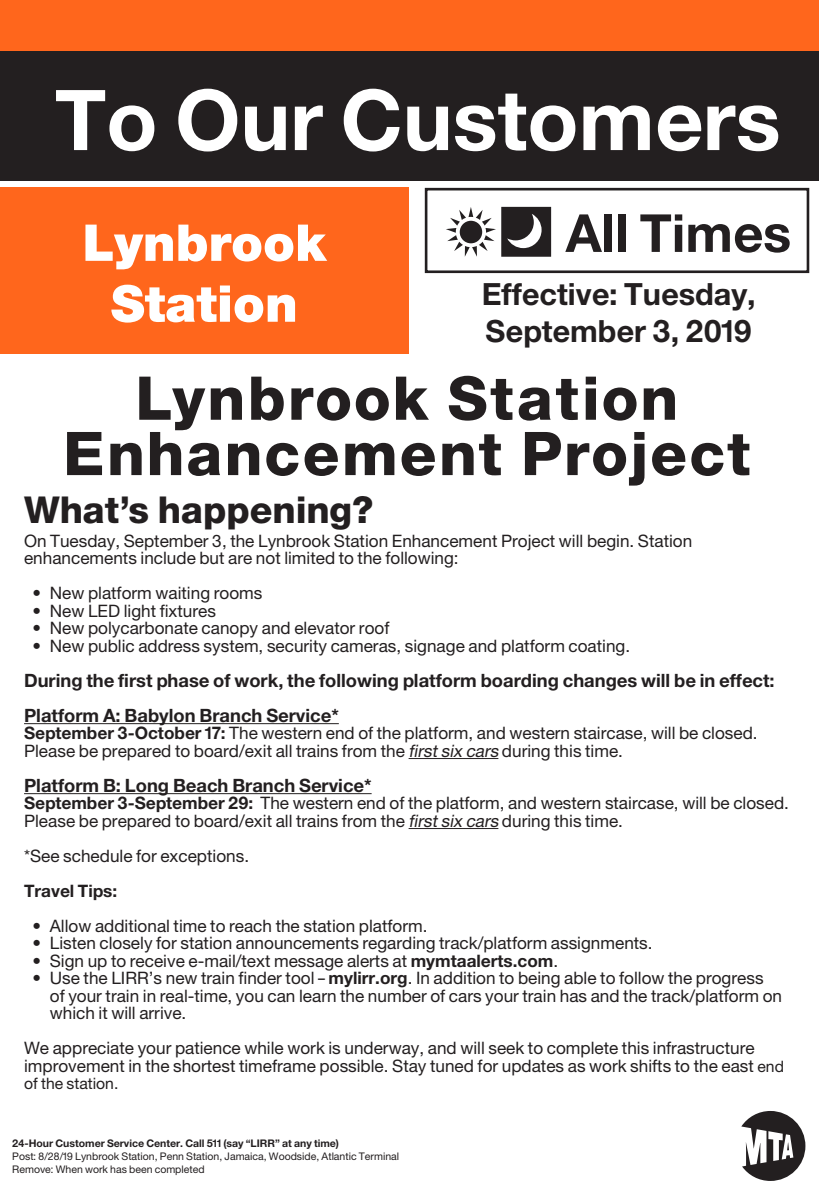
<style>
.page{position:relative;width:819px;height:1197px;background:#fff}
.page>*{position:absolute;margin:0;border:0;box-sizing:border-box;transform-origin:0 0}
.t1{font:700 84px "Helvetica Transit";color:#fff}
.t2{font:800 60.38px/55.3px "Helvetica Transit";letter-spacing:.03em;color:#231f20;text-align:center}
.t3{font:700 52.5px "Helvetica Transit";color:#231f20}
.t4{font:900 50.75px "Helvetica Transit";color:#fff}
.t5{font:800 37.1px "Helvetica Transit";color:#231f20}
.t6{font:700 30.62px "Helvetica Transit";color:#231f20}
.t7{font:700 18.38px "Helvetica Transit";color:#231f20}
.t8{font:17.15px/17.5px "Helvetica Transit";color:#231f20}
.t9{font:700 17.15px "Helvetica Transit";color:#231f20}
.t10{font:15.75px "Helvetica Transit";color:#231f20}
.t11{font:10.5px "Helvetica Transit";color:#231f20}
.t12{font:700 10.5px "Helvetica Transit";color:#231f20}
.s1{font-weight:700}
.s2{font-style:italic}
.s3{font-size:15.75px}
</style>
<div class="page">
<div style="left:1px;top:0;width:818px;height:52px;background:#ff661c"></div>
<div style="left:1px;top:51px;width:818px;height:130px;background:#231f20"></div>
<div style="left:0;top:188px;width:409px;height:166px;background:#ff661c"></div>
<div style="left:425px;top:188px;width:384px;height:85px;border:3px solid #231f20"></div>
<hr style="left:24px;top:723px;width:315px;height:1px;background:#231f20">
<hr style="left:409px;top:758px;width:89px;height:1px;background:#231f20">
<hr style="left:24px;top:793px;width:348px;height:1px;background:#231f20">
<hr style="left:409px;top:828px;width:89px;height:1px;background:#231f20">
<svg style="left:741px;top:1111px;width:64px;height:70px"></svg>
<p class="t1" style="left:55px;top:68px;width:727px">To Our Customers</p>
<p class="t4" style="left:83px;top:212px;width:245px">Lynbrook</p>
<p class="t4" style="left:111px;top:273px;width:189px">Station</p>
<p class="t3" style="left:566px;top:201px;width:227px">All Times</p>
<p class="t6" style="left:482px;top:275px;width:276px">Effective: Tuesday,</p>
<p class="t6" style="left:486px;top:312px;width:268px">September 3, 2019</p>
<p class="t2" style="left:63px;top:370px;width:689px">Lynbrook Station<br>Enhancement Project</p>
<p class="t5" style="left:24px;top:488px;width:351px">What’s happening?</p>
<p class="t8" style="left:24px;top:532px;width:670px">On Tuesday, September 3, the Lynbrook Station Enhancement Project will begin. Station enhancements include but are not limited to the following:</p>
<p class="t8" style="left:33px;top:584px;width:231px">• New platform waiting rooms</p>
<p class="t8" style="left:33px;top:602px;width:185px">• New LED light fixtures</p>
<p class="t8" style="left:33px;top:619px;width:358px">• New polycarbonate canopy and elevator roof</p>
<p class="t8" style="left:33px;top:637px;width:599px">• New public address system, security cameras, signage and platform coating.</p>
<p class="t7" style="left:24px;top:669px;width:752px">During the first phase of work, the following platform boarding changes will be in effect:</p>
<p class="t7" style="left:24px;top:704px;width:316px">Platform A: Babylon Branch Service*</p>
<p class="t8" style="left:24px;top:724px;width:735px"><span class="s1">September 3-October 17:</span> The western end of the platform, and western staircase, will be closed.<br>Please be prepared to board/exit all trains from the <span class="s2">firstsix cars</span> during this time.</p>
<p class="t7" style="left:24px;top:774px;width:349px">Platform B: Long Beach Branch Service*</p>
<p class="t8" style="left:24px;top:794px;width:766px"><span class="s1">September 3-September 29:</span> The western end of the platform, and western staircase, will be closed.<br>Please be prepared to board/exit all trains from the <span class="s2">firstsix cars</span> during this time.</p>
<p class="t8" style="left:24px;top:847px;width:227px">*See schedule for exceptions.</p>
<p class="t9" style="left:24px;top:880px;width:95px">Travel Tips:</p>
<p class="t8" style="left:33px;top:917px;width:396px">• Allow additional time to reach the station platform.</p>
<p class="t8" style="left:33px;top:934px;width:622px">• Listen closely for station announcements regarding track/platform assignments.</p>
<p class="t8" style="left:33px;top:952px;width:527px">• Sign up to receive e-mail/text message alerts at <span class="s1">mymtaalerts.com</span>.</p>
<p class="t8" style="left:50px;top:969px;width:734px;text-indent:-17px">• Use the LIRR’s new train finder tool – <span class="s1">mylirr.org</span>. In addition to being able to follow the progress of your train in real-time, you can learn the number of cars your train has and the track/platform on which it will arrive.</p>
<p class="t8" style="left:24px;top:1039px;width:761px">We appreciate your patience while work is underway, and will seek to complete this infrastructure improvement in the shortest timeframe possible. Stay tuned for updates as work shifts to the east <span class="s3">end</span></p>
<p class="t10" style="left:24px;top:1074px;width:96px">of the station.</p>
<p class="t12" style="left:12px;top:1137px;width:328px">24-Hour Customer Service Center. Call 511 (say “LIRR” at any time)</p>
<p class="t11" style="left:12px;top:1150px;width:388px">Post: 8/28/19 Lynbrook Station, Penn Station, Jamaica, Woodside, Atlantic Terminal</p>
<p class="t11" style="left:12px;top:1163px;width:194px">Remove: When work has been completed</p>
</div>
